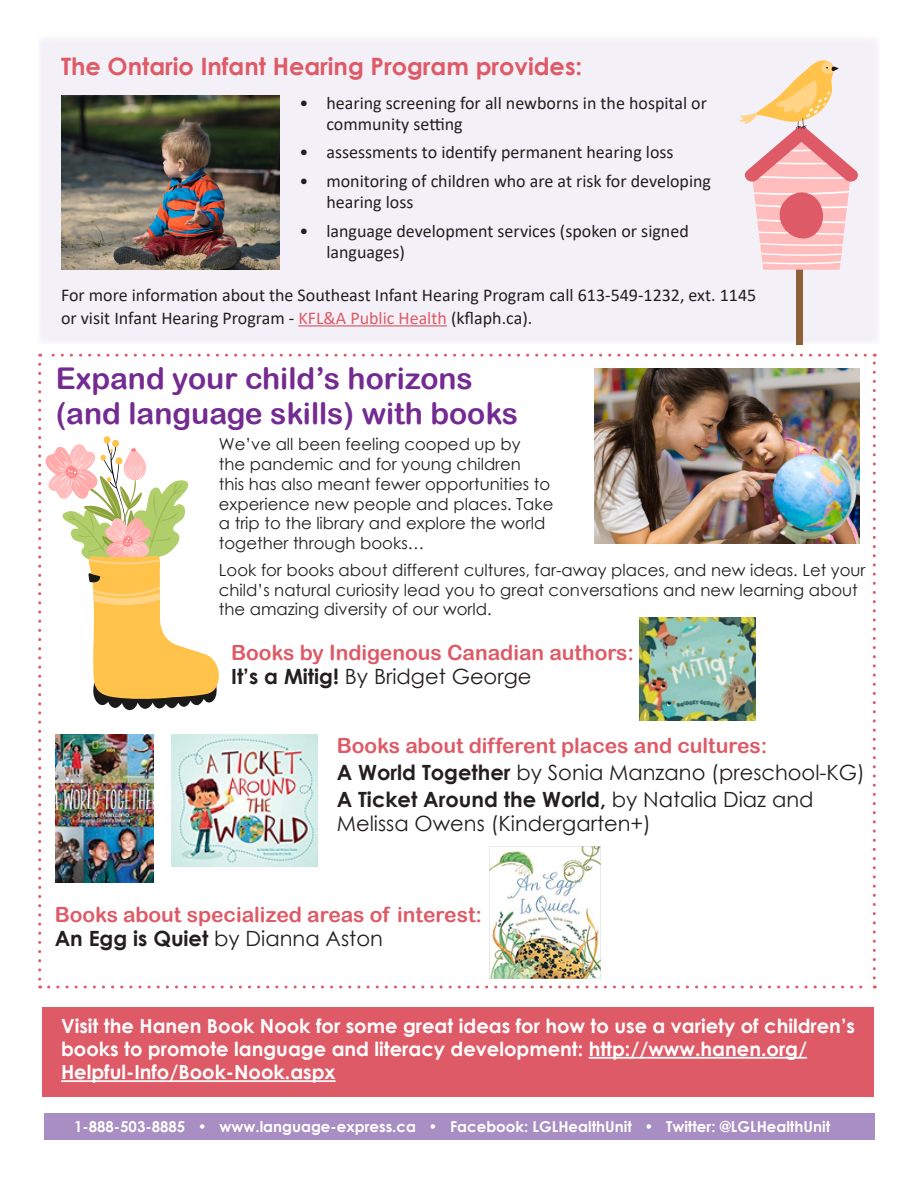
<style>
.page{position:relative;width:918px;height:1188px;background:#fff}
.page>*{position:absolute;margin:0;border:0;box-sizing:border-box;transform-origin:0 0}
.Heading_1{font:30px/34.5px "Arial Rounded MT Bold";color:#742b91}
.Alt_body{font:700 24px "Century Gothic";color:#de5a66}
.Heading_1-2{font:21px/24px "Arial Rounded MT Bold";color:#de5a66}
.Heading_1-3{font:21px/24px "Century Gothic";color:#231f20}
.Alt_body-2{font:700 19.5px/23.4px "Century Gothic";color:#fff}
.Body{font:18px/21.6px "Calibri";color:#231f20}
.Alt_body-3{font:16.5px/19.8px "Century Gothic";color:#231f20}
.t1{font:700 15px "Century Gothic";color:#fff}
.s1{color:#de5a66}
.s2{font-family:"Century Gothic";font-weight:700;color:#231f20}
.s3{font-family:"Century Gothic";color:#231f20}
.s4{font-weight:700}
</style>
<div class="page">
<div style="left:44px;top:1113px;width:830px;height:27px;background:#a88ec2"></div>
<div style="left:38px;top:37px;width:842px;height:307px;background:#f3f0f7"></div>
<div style="left:42px;top:1007px;width:832px;height:89px;background:#de5a66"></div>
<div style="left:797px;top:261px;width:6px;height:83px;background:#8c6138"></div>
<svg style="left:739px;top:60px;width:119px;height:210px"></svg>
<img style="left:61px;top:95px;width:219px;height:175px">
<hr style="left:298px;top:325px;width:149px;height:2px;background:#de5a66">
<hr style="left:589px;top:1057px;width:218px;height:2px;background:#fff">
<hr style="left:61px;top:1080px;width:275px;height:2px;background:#fff">
<img style="left:38px;top:354px;width:838px;height:635px">
<p class="Alt_body" style="left:61px;top:48px;width:523px">The Ontario Infant Hearing Program provides:</p>
<p class="Body" style="left:326px;top:91px;width:382px;text-indent:-27px">• hearing screening for all newborns in the hospital or community setting</p>
<p class="Body" style="left:299px;top:141px;width:376px">• assessments to identify permanent hearing loss</p>
<p class="Body" style="left:326px;top:170px;width:386px;text-indent:-27px">• monitoring of children who are at risk for developing hearing loss</p>
<p class="Body" style="left:326px;top:220px;width:364px;text-indent:-27px">• language development services (spoken or signed languages)</p>
<p class="Body" style="left:61px;top:284px;width:697px;line-height:22.5px">For more information about the Southeast Infant Hearing Program call 613-549-1232, ext. 1145 or visit Infant Hearing Program - <span class="s1">KFL&amp;A Public Health</span> (kflaph.ca).</p>
<p class="Heading_1" style="left:56px;top:361px;width:464px">Expand your child’s horizons (and language skills) with books</p>
<p class="Alt_body-3" style="left:219px;top:434px;width:336px">We’ve all been feeling cooped up by<br>the pandemic and for young children<br>this has also meant fewer opportunities to experience new people and places. Take a trip to the library and explore the world together through books…</p>
<p class="Alt_body-3" style="left:219px;top:560px;width:648px">Look for books about different cultures, far-away places, and new ideas. Let your child’s natural curiosity lead you to great conversations and new learning about the amazing diversity of our world.</p>
<p class="Heading_1-2" style="left:231px;top:641px;width:404px">Books by Indigenous Canadian authors:<br><span class="s2">It’s a Mitig!</span> <span class="s3">By Bridget George</span></p>
<p class="Heading_1-2" style="left:337px;top:733px;width:432px">Books about different places and cultures:</p>
<p class="Heading_1-3" style="left:337px;top:760px;width:530px"><span class="s4">A World Together</span> by Sonia Manzano (preschool-KG)</p>
<p class="Heading_1-3" style="left:337px;top:787px;width:478px"><span class="s4">A Ticket Around the World,</span> by Natalia Diaz and<br>Melissa Owens (Kindergarten+)</p>
<p class="Heading_1-2" style="left:55px;top:902px;width:429px">Books about specialized areas of interest:<br><span class="s2">An Egg is Quiet</span> <span class="s3">by Dianna Aston</span></p>
<p class="Alt_body-2" style="left:61px;top:1013px;width:796px">Visit the Hanen Book Nook for some great ideas for how to use a variety of children’s books to promote language and literacy development: http://www.hanen.org/<br>Helpful-Info/Book-Nook.aspx</p>
<p class="t1" style="left:74px;top:1115px;width:758px">1-888-503-8885 • www.language-express.ca • Facebook: LGLHealthUnit • Twitter: @LGLHealthUnit</p>
</div>
